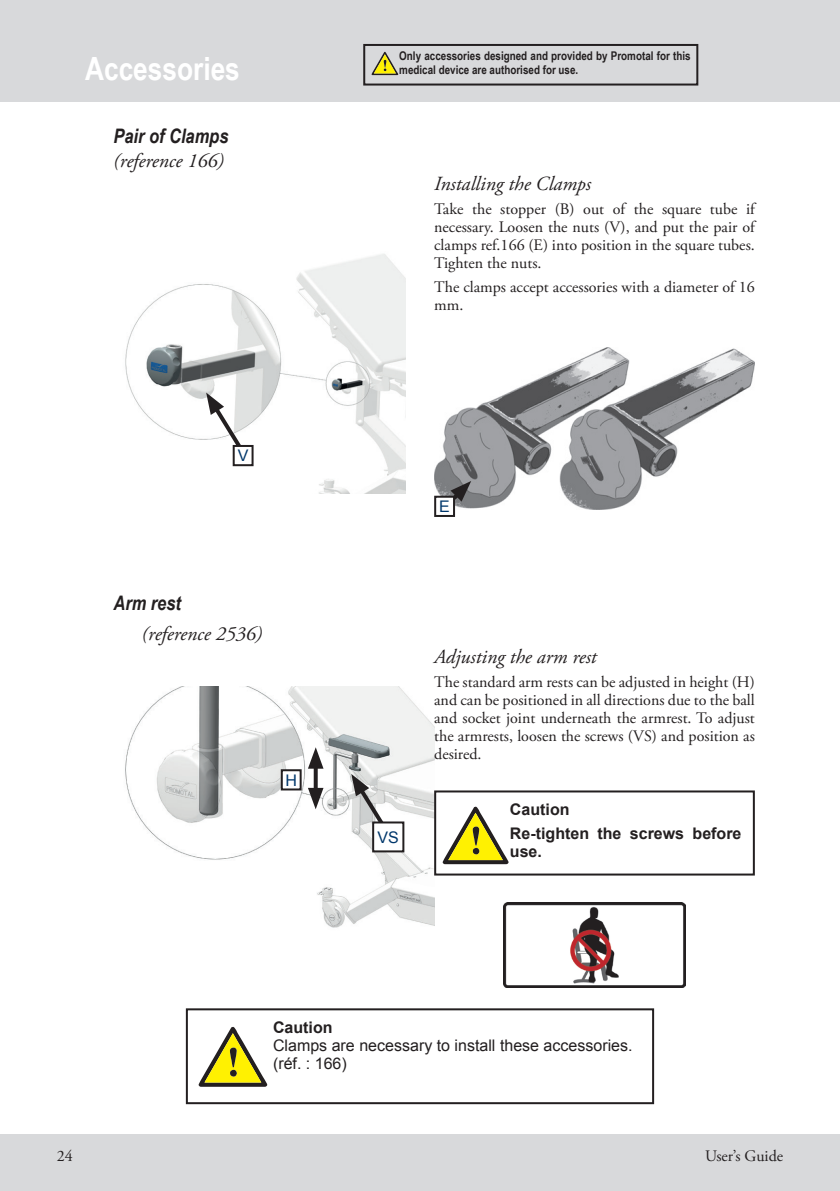
<style>
.page{position:relative;width:840px;height:1191px;background:#fff}
.page>*{position:absolute;margin:0;border:0;box-sizing:border-box;transform-origin:0 0}
.t1{font:700 32px "Arial Narrow";color:#fff}
.t2{font:italic 20px "Adobe Garamond Pro";color:#231f20}
.t3{font:italic 700 20px "Arial Narrow";color:#231f20}
.t4{font:16px/18px "Adobe Garamond Pro";color:#231f20;text-align:justify}
.t5{font:16px/18px "Arial";color:#231f20}
.t6{font:700 16px/23.6px "Arial";color:#231f20}
.t7{font:16px "Arial";color:#00376b}
.t8{font:700 12px/14px "Arial Narrow";color:#231f20}
</style>
<div class="page">
<div style="left:0;top:0;width:839px;height:102px;background:#d8d9db"></div>
<div style="left:0;top:1134px;width:839px;height:57px;background:#d8d9db"></div>
<hr style="left:839px;top:1134px;width:1px;height:57px;background:#d8d9db">
<img style="left:125px;top:254px;width:280px;height:239px">
<img style="left:434px;top:347px;width:320px;height:162px">
<svg style="left:440px;top:481px;width:31px;height:31px"></svg>
<div style="left:435px;top:497px;width:19px;height:19px;background:#fff"></div>
<div style="left:434px;top:496px;width:21px;height:21px;border:2px solid #231f20"></div>
<img style="left:125px;top:686px;width:309px;height:242px">
<img style="left:503px;top:903px;width:182px;height:84px">
<svg style="left:206px;top:392px;width:46px;height:72px"></svg>
<div style="left:233px;top:446px;width:19px;height:19px;background:#fff"></div>
<div style="left:232px;top:445px;width:21px;height:21px;border:2px solid #231f20"></div>
<svg style="left:351px;top:774px;width:46px;height:71px"></svg>
<div style="left:373px;top:822px;width:30px;height:29px;background:#fff"></div>
<div style="left:372px;top:821px;width:32px;height:31px;border:2px solid #231f20"></div>
<svg style="left:313px;top:768px;width:4px;height:20px"></svg>
<svg style="left:308px;top:747px;width:15px;height:21px"></svg>
<svg style="left:308px;top:788px;width:15px;height:21px"></svg>
<div style="left:281px;top:770px;width:19px;height:19px;background:#fff"></div>
<div style="left:280px;top:769px;width:21px;height:21px;border:2px solid #231f20"></div>
<svg style="left:371px;top:52px;width:27px;height:23px"></svg>
<div style="left:434px;top:790px;width:320px;height:85px;border:2px solid #231f20"></div>
<svg style="left:442px;top:806px;width:66px;height:58px"></svg>
<div style="left:472px;top:848px;width:7px;height:6px;background:#231f20;border-radius:3px"></div>
<div style="left:186px;top:1008px;width:467px;height:96px;border:2px solid #231f20"></div>
<svg style="left:198px;top:1027px;width:69px;height:59px"></svg>
<div style="left:230px;top:1069px;width:7px;height:7px;background:#231f20;border-radius:3px"></div>
<div style="left:363px;top:44px;width:335px;height:42px;border:2px solid #231f20"></div>
<h1 class="t1" style="left:85px;top:45px;width:156px">Accessories</h1>
<p class="t8" style="left:399px;top:49px;width:293px">Only accessories designed and provided by Promotal for this medical device are authorised for use.</p>
<p class="t3" style="left:113px;top:121px;width:116px">Pair of Clamps</p>
<p class="t2" style="left:113px;top:149px;width:112px">(reference 166)</p>
<p class="t7" style="left:238px;top:445px;width:12px">V</p>
<p class="t3" style="left:113px;top:588px;width:69px">Arm rest</p>
<p class="t2" style="left:142px;top:621px;width:122px">(reference 2536)</p>
<p class="t7" style="left:285px;top:769px;width:13px">H</p>
<p class="t2" style="left:434px;top:172px;width:158px">Installing the Clamps</p>
<p class="t4" style="left:434px;top:201px;width:322px">Take the stopper (B) out of the square tube if necessary. Loosen the nuts (V), and put the pair of clamps ref.166 (E) into position in the square tubes.<br>Tighten the nuts.</p>
<p class="t4" style="left:434px;top:279px;width:322px">The clamps accept accessories with a diameter of 16 mm.</p>
<p class="t7" style="left:439px;top:496px;width:12px">E</p>
<p class="t7" style="left:377px;top:826px;width:23px">VS</p>
<p class="t2" style="left:434px;top:645px;width:164px">Adjusting the arm rest</p>
<p class="t4" style="left:434px;top:673px;width:322px">The standard arm rests can be adjusted in height (H) and can be positioned in all directions due to the ball and socket joint underneath the armrest. To adjust the armrests, loosen the screws (VS) and position as desired.</p>
<p class="t6" style="left:509px;top:798px;width:233px">Caution<br>Re-tighten the screws before</p>
<p class="t6" style="left:509px;top:840px;width:34px">use.</p>
<p class="t6" style="left:273px;top:1016px;width:61px">Caution</p>
<p class="t5" style="left:273px;top:1037px;width:361px">Clamps are necessary to install these accessories. (réf. : 166)</p>
<p class="t4" style="left:57px;top:1147px;width:17px">24</p>
<p class="t4" style="left:704px;top:1147px;width:80px">User’s Guide</p>
</div>
